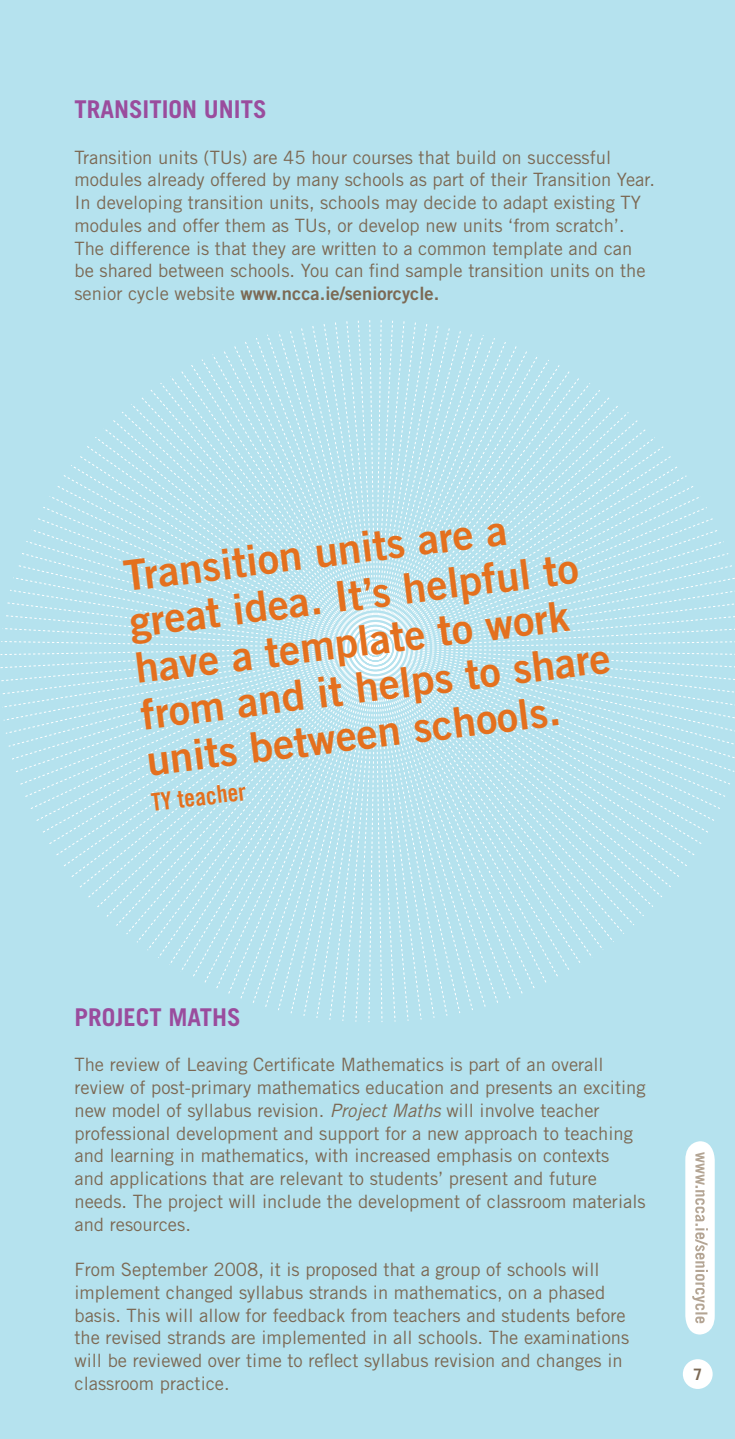
<style>
.page{position:relative;width:735px;height:1439px;background:#fff}
.page>*{position:absolute;margin:0;border:0;box-sizing:border-box;transform-origin:0 0}
.t1{font:42px/46.4px "Trade Gothic Bold Two";color:#e4701e}
.t2{font:700 24.5px "Trade Gothic";color:#9a4c9d}
.t3{font:24.5px "Trade Gothic Bold Cond Twenty";color:#e4701e}
.t4{font:18.38px/22.8px "Trade Gothic";color:#7c6954}
.t5{font:18.38px "Trade Gothic Bold Two";color:#7c6954}
.s1{font-family:"Trade Gothic"}
.s2{font-style:italic}
</style>
<div class="page">
<div style="left:0;top:0;width:734px;height:1439px;background:#b5e2ee"></div>
<svg style="left:0;top:320px;width:734px;height:702px"></svg>
<svg style="left:685px;top:1141px;width:29px;height:193px;background:#f0f0ee"></svg>
<div style="left:682px;top:1359px;width:30px;height:30px;background:#fff;border-radius:50%"></div>
<h2 class="t2" style="left:74px;top:94px;width:180px">TRANSITION UNITS</h2>
<p class="t4" style="left:74px;top:145px;width:582px">Transition units (TUs) are 45 hour courses that build on successful modules already offered by many schools as part of their Transition Year.<br>In developing transition units, schools may decide to adapt existing TY modules and offer them as TUs, or develop new units ‘from scratch’.<br>The difference is that they are written to a common template and can be shared between schools. You can find sample transition units on the</p>
<p class="t5" style="left:74px;top:282px;width:366px"><span class="s1">senior cycle website</span> www.ncca.ie/seniorcycle.</p>
<h1 class="t1" style="left:121px;top:553px;width:479px;rotate:-7deg">Transition units are a great idea. It’s helpfulto hav e a tem p late to work<br>f rom and it help s to share units between schools.</h1>
<h2 class="t3" style="left:150px;top:788px;width:97px;rotate:-7deg">TY teacher</h2>
<h2 class="t2" style="left:74px;top:1002px;width:140px">PROJECT MATHS</h2>
<p class="t4" style="left:74px;top:1053px;width:572px">The review of Leaving Certificate Mathematics is part of an overall review of post-primary mathematics education and presents an exciting new model of syllabus revision. <span class="s2">Project Maths</span> will involve teacher professional development and support for a new approach to teaching and learning in mathematics, with increased emphasis on contexts<br>and applications that are relevant to students’ present and future needs. The project will include the development of classroom materials and resources.</p>
<p class="t4" style="left:74px;top:1258px;width:556px">From September 2008, it is proposed that a group of schools will implement changed syllabus strands in mathematics, on a phased basis. This will allow for feedback from teachers and students before the revised strands are implemented in all schools. The examinations will be reviewed over time to reflect syllabus revision and changes in classroom practice.</p>
</div>
